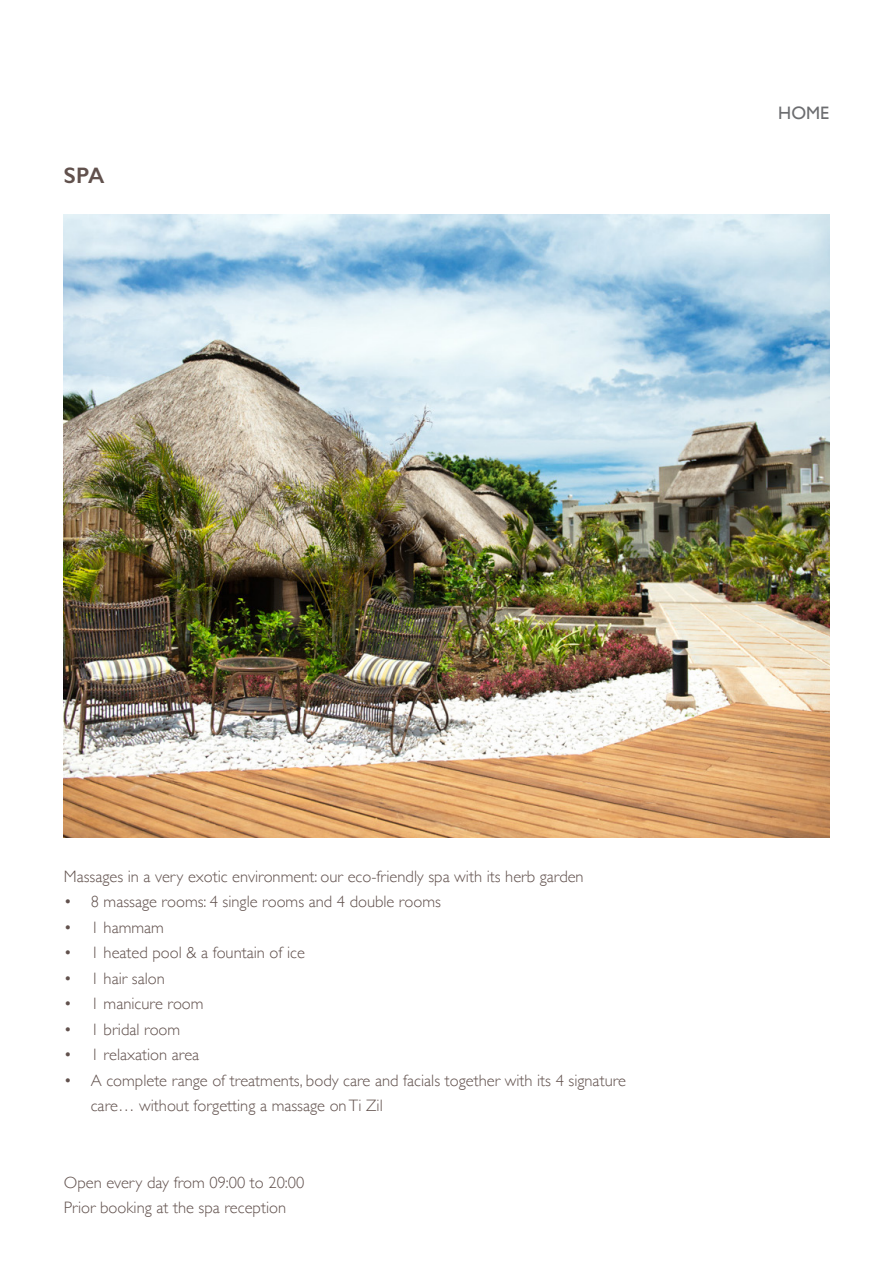
<style>
.page{position:relative;width:893px;height:1263px;background:#fff}
.page>*{position:absolute;margin:0;border:0;box-sizing:border-box;transform-origin:0 0}
.t1{font:600 22.5px "Gill Sans";color:#61514d}
.t2{font:18px "Gill Sans";color:#6c6d70}
.t3{font:300 16.5px/25.5px "Gill Sans";color:#61514d}
</style>
<div class="page">
<img style="left:64px;top:215px;width:765px;height:623px">
<h1 class="t1" style="left:64px;top:162px;width:42px">SPA</h1>
<p class="t2" style="left:778px;top:102px;width:52px">HOME</p>
<p class="t3" style="left:64px;top:863px;width:521px">Massages in a very exotic environment: our eco-friendly spa with its herb garden</p>
<p class="t3" style="left:64px;top:888px;width:379px">• 8 massage rooms: 4 single rooms and 4 double rooms</p>
<p class="t3" style="left:64px;top:914px;width:102px">• 1 hammam</p>
<p class="t3" style="left:64px;top:939px;width:243px">• 1 heated pool &amp; a fountain of ice</p>
<p class="t3" style="left:64px;top:965px;width:103px">• 1 hair salon</p>
<p class="t3" style="left:64px;top:990px;width:141px">• 1 manicure room</p>
<p class="t3" style="left:64px;top:1016px;width:118px">• 1 bridal room</p>
<p class="t3" style="left:64px;top:1041px;width:137px">• 1 relaxation area</p>
<p class="t3" style="left:91px;top:1067px;width:537px;text-indent:-27px">• A complete range of treatments, body care and facials together with its 4 signature care… without forgetting a massage on Ti Zil</p>
<p class="t3" style="left:64px;top:1169px;width:242px">Open every day from 09:00 to 20:00<br>Prior booking at the spa reception</p>
</div>
